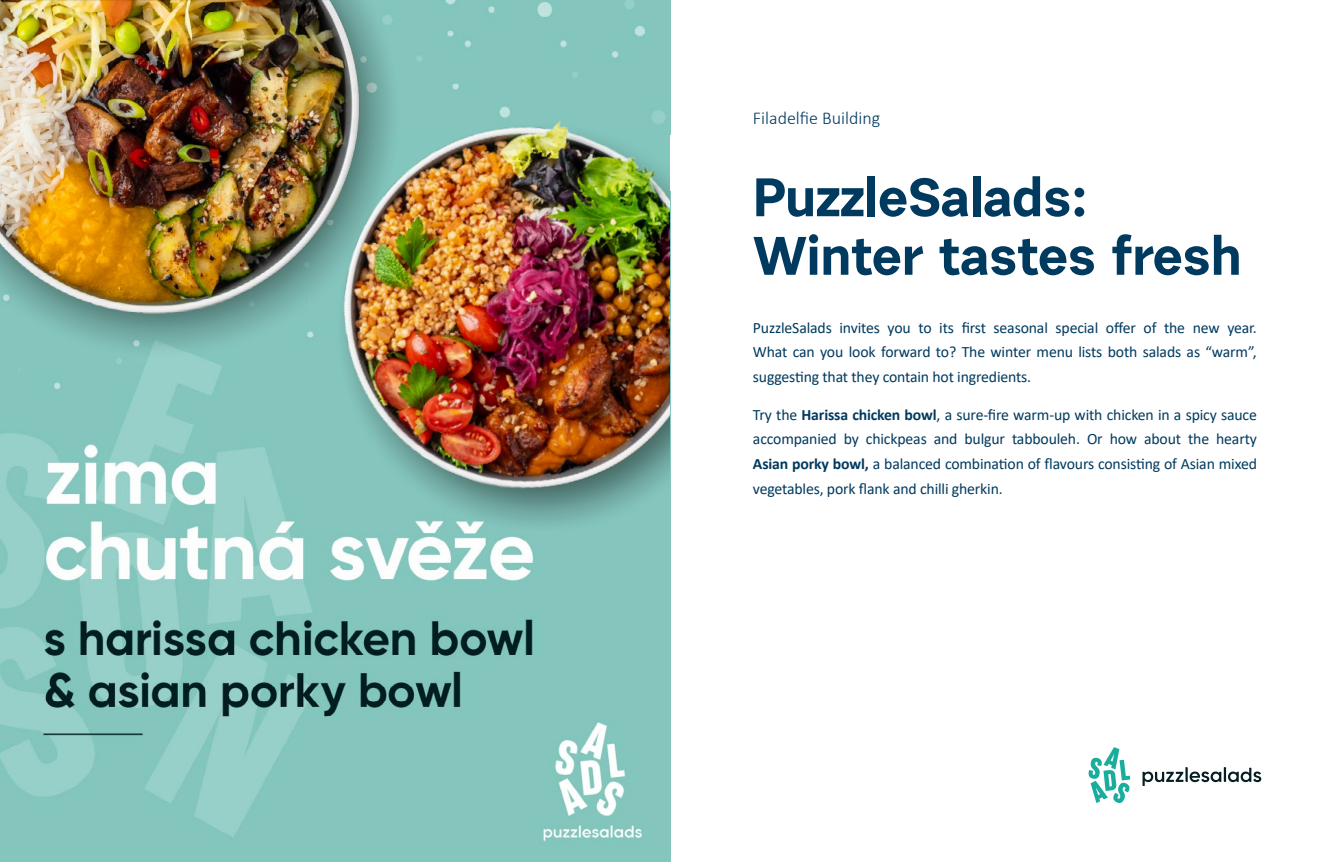
<style>
.page{position:relative;width:1340px;height:862px;background:#fff}
.page>*{position:absolute;margin:0;border:0;box-sizing:border-box;transform-origin:0 0}
.t1{font:700 54px/58.5px "Urban Grotesk Re Bo";letter-spacing:-.01em;color:#003a5e}
.t2{font:300 18px "Calibri";color:#003a5e}
.t3{font:15.75px/24.8px "Calibri";letter-spacing:-.01em;color:#003a5e;text-align:justify}
.s1{font-weight:700}
</style>
<div class="page">
<img style="left:0;top:379px;width:670px;height:482px">
<div style="left:423px;top:0;width:247px;height:84px;background:#84c5bd"></div>
<div style="left:0;top:0;width:423px;height:379px;background:#000;opacity:.49"></div>
<img style="left:0;top:0;width:382px;height:337px">
<div style="left:317px;top:105px;width:353px;height:445px;background:#000;opacity:.49"></div>
<img style="left:278px;top:84px;width:392px;height:447px">
<svg style="left:1088px;top:747px;width:42px;height:55px"></svg>
<svg style="left:1142px;top:767px;width:119px;height:18px"></svg>
<p class="t2" style="left:753px;top:106px;width:129px">Filadelfie Building</p>
<h1 class="t1" style="left:753px;top:167px;width:490px">PuzzleSalads:<br>Winter tastes fresh</h1>
<p class="t3" style="left:753px;top:314px;width:505px">PuzzleSalads invites you to its first seasonal special offer of the new year.<br>What can you look forward to? The winter menu lists both salads as “warm”, suggesting that they contain hot ingredients.</p>
<p class="t3" style="left:753px;top:401px;width:505px">Try the <span class="s1">Harissa chicken bowl</span>, a sure-fire warm-up with chicken in a spicy sauce accompanied by chickpeas and bulgur tabbouleh. Or how about the hearty <span class="s1">Asian porky bowl,</span> a balanced combination of flavours consisting of Asian mixed vegetables, pork flank and chilli gherkin.</p>
</div>
